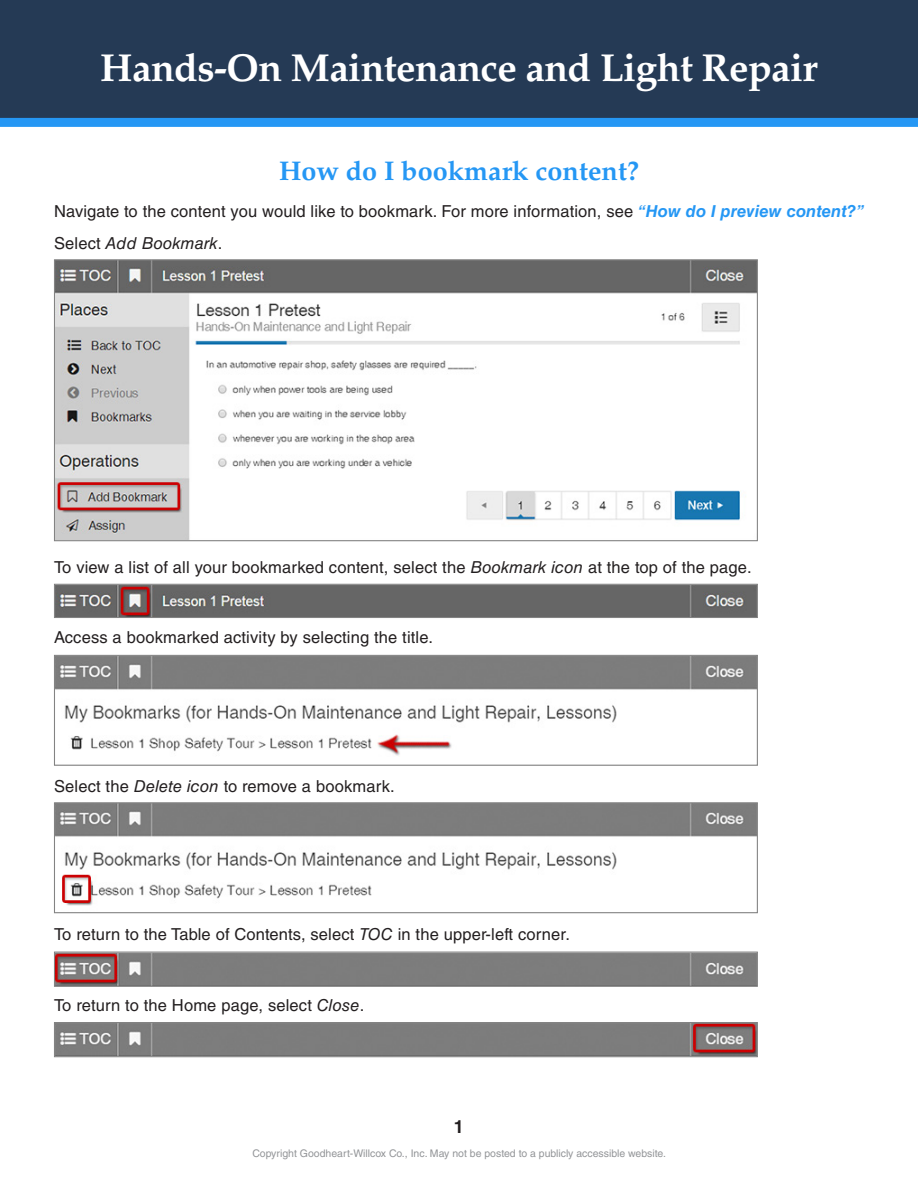
<style>
.page{position:relative;width:918px;height:1188px;background:#fff}
.page>*{position:absolute;margin:0;border:0;box-sizing:border-box;transform-origin:0 0}
.t1{font:700 39px "Palatino LT Std";letter-spacing:-.015em;color:#fff}
.Doc_Title{font:700 27px "Palatino LT Std";color:#2597f4}
.t2{font:700 18px "Helvetica LT Std";color:#231f20}
.Paragraph{font:16.5px "Helvetica LT Std";letter-spacing:.01em;color:#231f20}
.Paragraph-2{font:italic 16.5px "Helvetica LT Std";letter-spacing:.01em;color:#231f20}
.t3{font:10.5px "Helvetica LT Std";color:#939598}
.s1{font-weight:700;font-style:italic;color:#2597f4}
.s2{font-style:normal}
.s3{font-style:italic}
</style>
<div class="page">
<div style="left:0;top:0;width:918px;height:119px;background:#253a55"></div>
<div style="left:0;top:118px;width:918px;height:9px;background:#2597f4"></div>
<img style="left:56px;top:261px;width:700px;height:278px">
<img style="left:56px;top:586px;width:700px;height:30px">
<div style="left:54px;top:584px;width:704px;height:34px;border:1px solid #808080"></div>
<img style="left:56px;top:657px;width:700px;height:100px">
<div style="left:54px;top:655px;width:704px;height:111px;border:1px solid #808080"></div>
<img style="left:56px;top:804px;width:700px;height:102px">
<div style="left:54px;top:802px;width:704px;height:111px;border:1px solid #808080"></div>
<img style="left:56px;top:954px;width:700px;height:31px">
<div style="left:54px;top:952px;width:704px;height:35px;border:1px solid #808080"></div>
<img style="left:56px;top:1024px;width:700px;height:31px">
<div style="left:54px;top:1022px;width:704px;height:35px;border:1px solid #808080"></div>
<p class="t1" style="left:100px;top:45px;width:719px">Hands-On Maintenance and Light Repair</p>
<p class="Doc_Title" style="left:279px;top:155px;width:361px">How do I bookmark content?</p>
<p class="Paragraph" style="left:54px;top:202px;width:811px">Navigate to the content you would like to bookmark. For more information, see <span class="s1">“How do I preview content?”</span></p>
<p class="Paragraph-2" style="left:54px;top:233px;width:170px"><span class="s2">Select</span> Add Bookmark<span class="s2">.</span></p>
<p class="Paragraph" style="left:54px;top:557px;width:699px">To view a list of all your bookmarked content, select the <span class="s3">Bookmark icon</span> at the top of the page.</p>
<p class="Paragraph" style="left:54px;top:628px;width:381px">Access a bookmarked activity by selecting the title.</p>
<p class="Paragraph" style="left:54px;top:776px;width:342px">Select the <span class="s3">Delete icon</span> to remove a bookmark.</p>
<p class="Paragraph" style="left:54px;top:925px;width:517px">To return to the Table of Contents, select <span class="s3">TOC</span> in the upper-left corner.</p>
<p class="Paragraph" style="left:54px;top:995px;width:312px">To return to the Home page, select <span class="s3">Close</span>.</p>
<p class="t2" style="left:454px;top:1116px;width:12px">1</p>
<p class="t3" style="left:252px;top:1147px;width:415px">Copyright Goodheart-Willcox Co., Inc. May not be posted to a publicly accessible website.</p>
</div>
